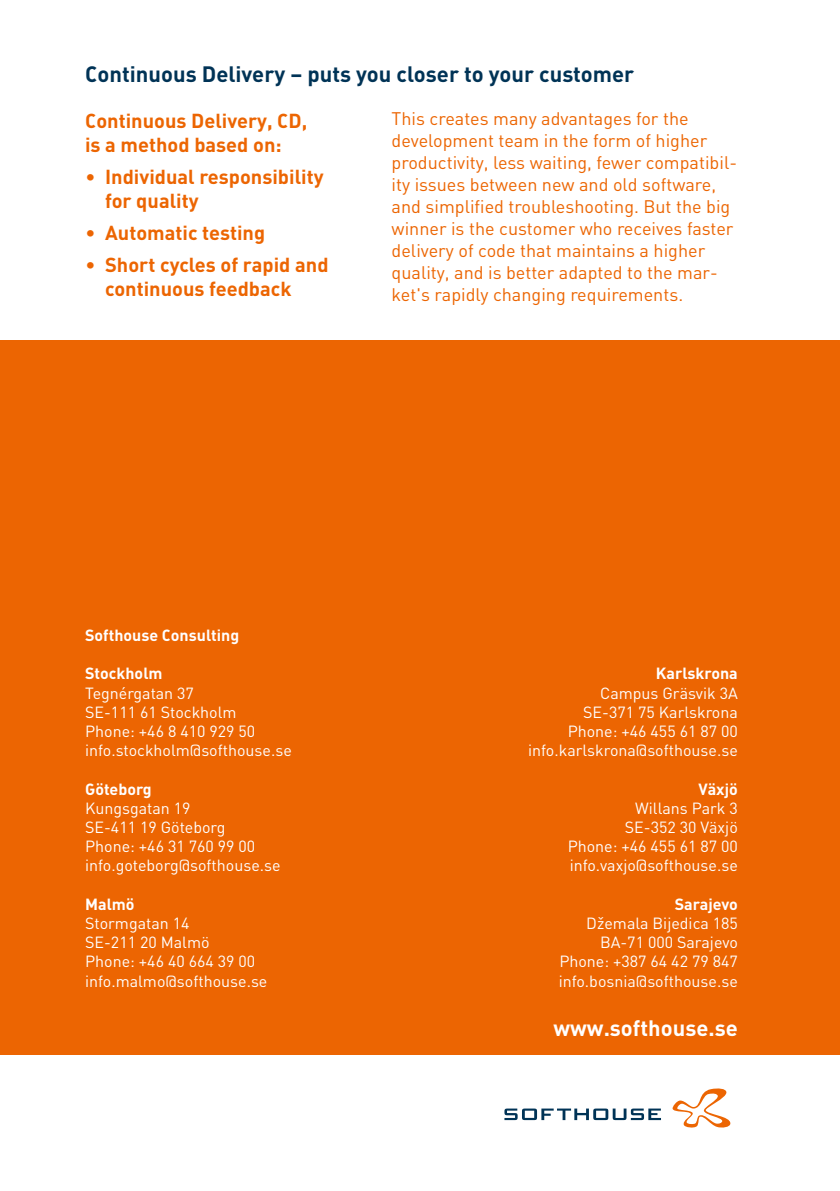
<style>
.page{position:relative;width:840px;height:1191px;background:#fff}
.page>*{position:absolute;margin:0;border:0;box-sizing:border-box;transform-origin:0 0}
.t1{font:700 22px "DIN";color:#003356}
.t2{font:700 22px "DIN";color:#fff}
.t3{font:700 20px/24px "DIN";color:#ec6502}
.t4{font:18px/22px "DIN";color:#ec6502}
.t5{font:16px/19.2px "DIN";color:#fff;text-align:right}
.t6{font:700 16px "DIN";color:#fff}
.s1{font-weight:400}
</style>
<div class="page">
<svg style="left:672px;top:1088px;width:58px;height:40px"></svg>
<svg style="left:504px;top:1108px;width:156px;height:12px"></svg>
<div style="left:0;top:340px;width:839px;height:715px;background:#ec6502"></div>
<h1 class="t1" style="left:85px;top:59px;width:550px">Continuous Delivery – puts you closer to your customer</h1>
<p class="t4" style="left:391px;top:107px;width:347px">This creates many advantages for the development team in the form of higher productivity, less waiting, fewer compatibil&shy;ity issues between new and old software, and simplified troubleshooting. But the big winner is the customer who receives faster delivery of code that maintains a higher quality, and is better adapted to the mar&shy;ket's rapidly changing requirements.</p>
<p class="t3" style="left:85px;top:108px;width:223px">Continuous Delivery, CD, is a method based on:</p>
<p class="t3" style="left:105px;top:164px;width:220px;text-indent:-20px"><span class="s1">•</span> Individual responsibility for quality</p>
<p class="t3" style="left:85px;top:220px;width:181px"><span class="s1">•</span> Automatic testing</p>
<p class="t3" style="left:105px;top:252px;width:225px;text-indent:-20px"><span class="s1">•</span> Short cycles of rapid and continuous feedback</p>
<p class="t6" style="left:85px;top:624px;width:156px">Softhouse Consulting</p>
<p class="t6" style="left:85px;top:663px;width:79px">Stockholm</p>
<p class="t5" style="left:85px;top:683px;width:208px;text-align:left">Tegnérgatan 37<br>SE-111 61 Stockholm<br>Phone: +46 8 410 929 50 info.stockholm@softhouse.se</p>
<p class="t6" style="left:85px;top:778px;width:68px">Göteborg</p>
<p class="t5" style="left:85px;top:798px;width:197px;text-align:left">Kungsgatan 19<br>SE-411 19 Göteborg<br>Phone: +46 31 760 99 00 info.goteborg@softhouse.se</p>
<p class="t6" style="left:85px;top:893px;width:51px">Malmö</p>
<p class="t5" style="left:85px;top:913px;width:184px;text-align:left">Stormgatan 14<br>SE-211 20 Malmö<br>Phone: +46 40 664 39 00 info.malmo@softhouse.se</p>
<p class="t6" style="left:655px;top:663px;width:83px">Karlskrona</p>
<p class="t5" style="left:528px;top:683px;width:211px">Campus Gräsvik 3A<br>SE-371 75 Karlskrona<br>Phone: +46 455 61 87 00 info.karlskrona@softhouse.se</p>
<p class="t6" style="left:698px;top:778px;width:41px">Växjö</p>
<p class="t5" style="left:567px;top:798px;width:171px">Willans Park 3<br>SE-352 30 Växjö<br>Phone: +46 455 61 87 00 info.vaxjo@softhouse.se</p>
<p class="t6" style="left:674px;top:893px;width:65px">Sarajevo</p>
<p class="t5" style="left:558px;top:913px;width:180px">Džemala Bijedica 185<br>BA-71 000 Sarajevo<br>Phone: +387 64 42 79 847 info.bosnia@softhouse.se</p>
<h1 class="t2" style="left:553px;top:1014px;width:186px">www.softhouse.se</h1>
</div>
